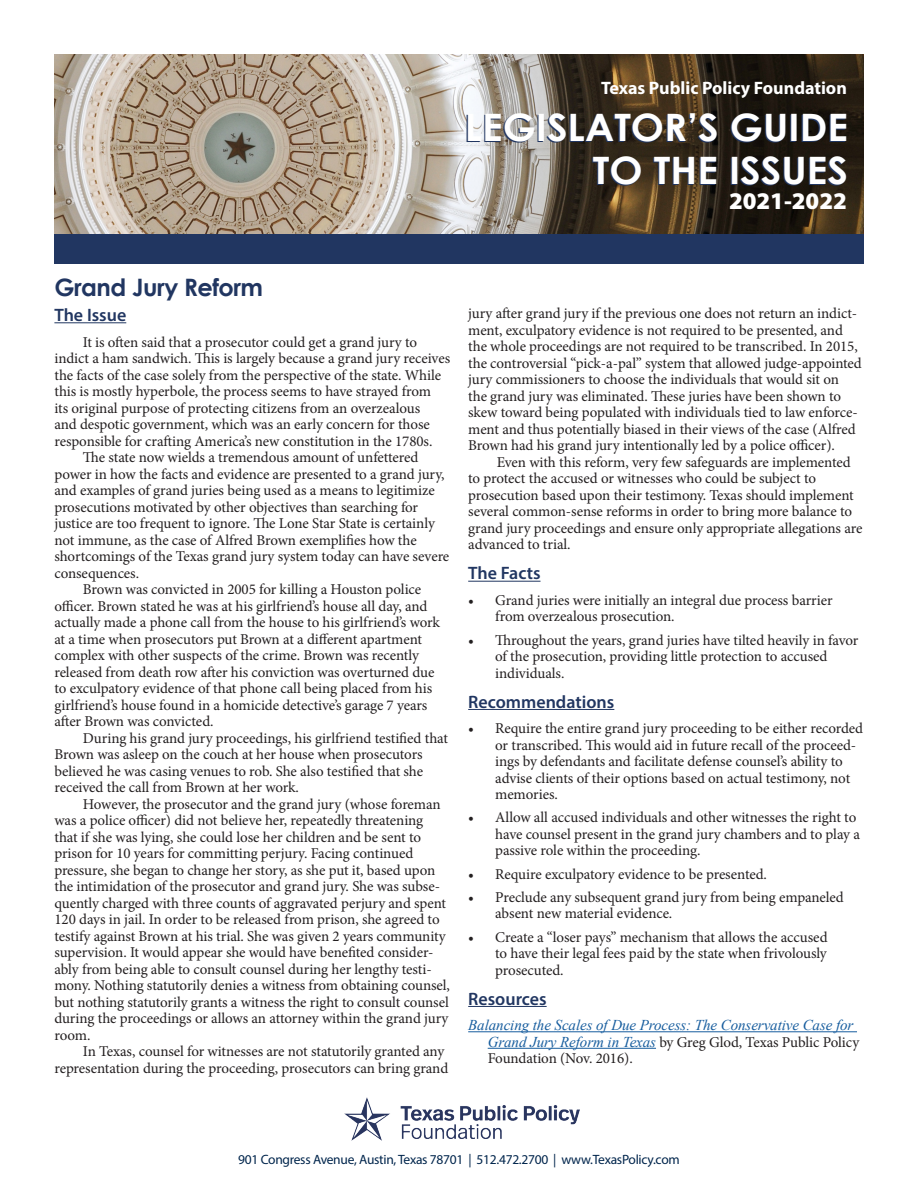
<style>
.page{position:relative;width:918px;height:1188px;background:#fff}
.page>*{position:absolute;margin:0;border:0;box-sizing:border-box;transform-origin:0 0}
.t1{font:700 37.8px/43.2px "Century Gothic";color:#fff;text-align:right;scale:1.05 1}
.t2{font:700 24px "Century Gothic";letter-spacing:-.02em;color:#213661}
.t3{font:900 24px "Myriad Pro";color:#fff}
.Headings{font:600 18px "Myriad Pro";color:#213661}
.t4{font:700 18px "Myriad Pro";color:#fff}
.body_copy{font:15px/16.5px "Minion Pro";letter-spacing:-.005em;color:#231f20}
.References{font:italic 15px/16.5px "Times New Roman";letter-spacing:-.005em;color:#175d9e}
.t5{font:13.5px "Myriad Pro";letter-spacing:-.02em;color:#00254c}
.s1{font-family:"Minion Pro";font-style:normal;color:#231f20}
</style>
<div class="page">
<img style="left:54px;top:54px;width:810px;height:180px">
<div style="left:54px;top:234px;width:810px;height:30px;background:#213661"></div>
<img style="left:345px;top:1097px;width:235px;height:44px">
<hr style="left:54px;top:322px;width:72px;height:1px;background:#213661">
<hr style="left:468px;top:581px;width:73px;height:1px;background:#213661">
<hr style="left:468px;top:709px;width:146px;height:1px;background:#213661">
<hr style="left:468px;top:1006px;width:79px;height:1px;background:#213661">
<hr style="left:468px;top:1031px;width:389px;height:1px;background:#175d9e">
<hr style="left:488px;top:1048px;width:168px;height:1px;background:#175d9e">
<p class="t4" style="left:601px;top:76px;width:247px">Texas Public Policy Foundation</p>
<h1 class="t1" style="left:465px;top:104px;width:367px">LEGISLATOR’S GUIDE<br>TO THE ISSUES</h1>
<h2 class="t3" style="left:729px;top:185px;width:119px">2021-2022</h2>
<p class="t2" style="left:54px;top:269px;width:210px">Grand Jury Reform</p>
<p class="Headings" style="left:54px;top:304px;width:73px">The Issue</p>
<p class="body_copy" style="left:54px;top:334px;width:397px;text-indent:28px">It is often said that a prosecutor could get a grand jury to indict a ham sandwich. This is largely because a grand jury receives the facts of the case solely from the perspective of the state. While this is mostly hyperbole, the process seems to have strayed from<br>its original purpose of protecting citizens from an overzealous<br>and despotic government, which was an early concern for those responsible for crafting America’s new constitution in the 1780s.</p>
<p class="body_copy" style="left:54px;top:449px;width:396px;text-indent:28px">The state now wields a tremendous amount of unfettered power in how the facts and evidence are presented to a grand jury, and examples of grand juries being used as a means to legitimize prosecutions motivated by other objectives than searching for justice are too frequent to ignore. The Lone Star State is certainly not immune, as the case of Alfred Brown exemplifies how the shortcomings of the Texas grand jury system today can have severe consequences.</p>
<p class="body_copy" style="left:54px;top:581px;width:387px;text-indent:28px">Brown was convicted in 2005 for killing a Houston police officer. Brown stated he was at his girlfriend’s house all day, and actually made a phone call from the house to his girlfriend’s work at a time when prosecutors put Brown at a different apartment complex with other suspects of the crime. Brown was recently released from death row after his conviction was overturned due to exculpatory evidence of that phone call being placed from his girlfriend’s house found in a homicide detective’s garage 7 years after Brown was convicted.</p>
<p class="body_copy" style="left:54px;top:730px;width:395px;text-indent:28px">During his grand jury proceedings, his girlfriend testified that Brown was asleep on the couch at her house when prosecutors believed he was casing venues to rob. She also testified that she received the call from Brown at her work.</p>
<p class="body_copy" style="left:54px;top:796px;width:397px;text-indent:28px">However, the prosecutor and the grand jury (whose foreman was a police officer) did not believe her, repeatedly threatening that if she was lying, she could lose her children and be sent to prison for 10 years for committing perjury. Facing continued pressure, she began to change her story, as she put it, based upon the intimidation of the prosecutor and grand jury. She was subse&shy;quently charged with three counts of aggravated perjury and spent 120 days in jail. In order to be released from prison, she agreed to testify against Brown at his trial. She was given 2 years community supervision. It would appear she would have benefited consider&shy;ably from being able to consult counsel during her lengthy testi&shy;mony. Nothing statutorily denies a witness from obtaining counsel, but nothing statutorily grants a witness the right to consult counsel during the proceedings or allows an attorney within the grand jury room.</p>
<p class="body_copy" style="left:54px;top:1043px;width:395px;text-align:right">In Texas, counsel for witnesses are not statutorily granted any representation during the proceeding, prosecutors can bring grand</p>
<p class="body_copy" style="left:468px;top:305px;width:395px">jury after grand jury if the previous one does not return an indict&shy;ment, exculpatory evidence is not required to be presented, and the whole proceedings are not required to be transcribed. In 2015, the controversial “pick-a-pal” system that allowed judge-appointed jury commissioners to choose the individuals that would sit on<br>the grand jury was eliminated. These juries have been shown to skew toward being populated with individuals tied to law enforce&shy;ment and thus potentially biased in their views of the case (Alfred Brown had his grand jury intentionally led by a police officer).</p>
<p class="body_copy" style="left:468px;top:454px;width:396px;text-indent:28px">Even with this reform, very few safeguards are implemented to protect the accused or witnesses who could be subject to prosecution based upon their testimony. Texas should implement several common-sense reforms in order to bring more balance to grand jury proceedings and ensure only appropriate allegations are advanced to trial.</p>
<p class="Headings" style="left:468px;top:562px;width:74px">The Facts</p>
<p class="body_copy" style="left:495px;top:592px;width:339px;text-indent:-27px">• Grand juries were initially an integral due process barrier from overzealous prosecution.</p>
<p class="body_copy" style="left:495px;top:632px;width:365px;text-indent:-27px">• Throughout the years, grand juries have tilted heavily in favor of the prosecution, providing little protection to accused individuals.</p>
<p class="Headings" style="left:468px;top:690px;width:148px">Recommendations</p>
<p class="body_copy" style="left:495px;top:720px;width:369px;text-indent:-27px">• Require the entire grand jury proceeding to be either recorded or transcribed. This would aid in future recall of the proceed&shy;ings by defendants and facilitate defense counsel’s ability to advise clients of their options based on actual testimony, not memories.</p>
<p class="body_copy" style="left:495px;top:809px;width:366px;text-indent:-27px">• Allow all accused individuals and other witnesses the right to have counsel present in the grand jury chambers and to play a passive role within the proceeding.</p>
<p class="body_copy" style="left:468px;top:866px;width:300px">• Require exculpatory evidence to be presented.</p>
<p class="body_copy" style="left:495px;top:889px;width:350px;text-indent:-27px">• Preclude any subsequent grand jury from being empaneled absent new material evidence.</p>
<p class="body_copy" style="left:495px;top:929px;width:334px;text-align:justify;text-indent:-27px">• Create a “loser pays” mechanism that allows the accused to have their legal fees paid by the state when frivolously prosecuted.</p>
<p class="Headings" style="left:468px;top:987px;width:80px">Resources</p>
<p class="References" style="left:488px;top:1017px;width:373px;text-indent:-20px">Balancing the Scales of Due Process: The Conservative Case for<br>Grand Jury Reform in Texas <span class="s1">by Greg Glod, Texas Public Policy<br>Foundation (Nov. 2016).</span></p>
<p class="t5" style="left:238px;top:1151px;width:443px">901 Congress Avenue, Austin, Texas 78701 | 512.472.2700 | www.TexasPolicy.com</p>
</div>
